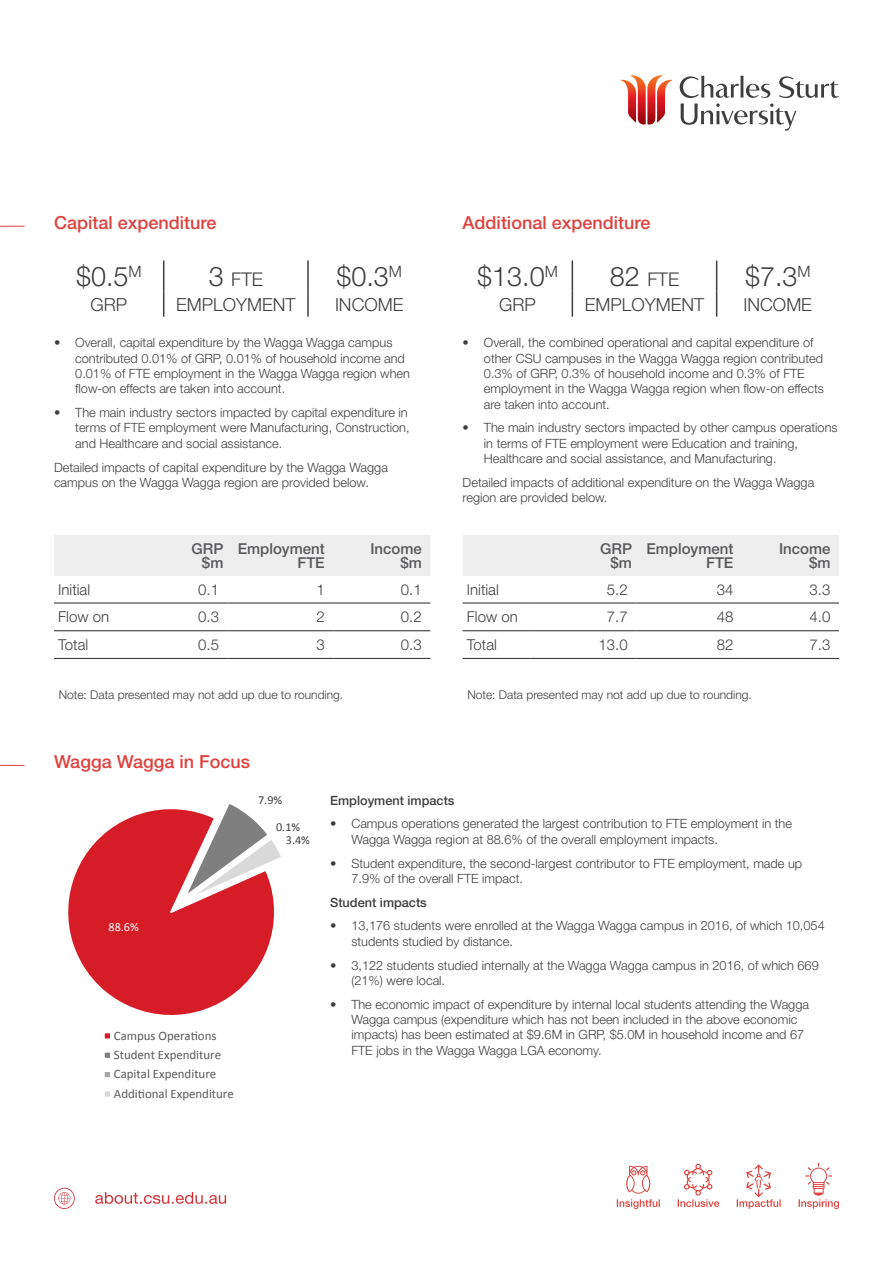
<style>
.page{position:relative;width:893px;height:1263px;background:#fff}
.page>*{position:absolute;margin:0;border:0;box-sizing:border-box;transform-origin:0 0}
.table_text{font:300 27px "Helvetica Neue LT Std";color:#3e3e3f}
.table_text-2{font:300 18.9px "Helvetica Neue LT Std";color:#3e3e3f}
.Blue_sub_heading{font:500 18px "Helvetica Neue LT Std";color:#de423e}
.table_text-3{font:300 18px "Helvetica Neue LT Std";color:#3e3e3f}
.Standard_body_text{font:300 15px "Helvetica Neue LT Std";color:#3e3e3f}
.Table_Header_2013{font:500 15px/13.5px "Helvetica Neue LT Std";color:#57585a;text-align:right}
.t1{font:12.9px/19.4px "Calibri";letter-spacing:-.005em;color:#595959}
.Standard_body_text-2{font:300 12.75px/15.3px "Helvetica Neue LT Std";color:#3e3e3f}
.Black_bullets{font:500 12.75px "Helvetica Neue LT Std";color:#3e3e3f}
.t2{font:12.15px/26.4px "Calibri";color:#404040}
.t3{font:12.15px "Calibri";color:#fff}
.Notes_and_Captions{font:300 12px "Helvetica Neue LT Std";color:#3e3e3f}
.s1{font-size:27px}
</style>
<div class="page">
<svg style="left:617px;top:1166px;width:43px;height:43px"></svg>
<svg style="left:678px;top:1164px;width:41px;height:43px"></svg>
<svg style="left:737px;top:1164px;width:44px;height:45px"></svg>
<svg style="left:799px;top:1163px;width:40px;height:46px"></svg>
<svg style="left:680px;top:76px;width:159px;height:55px"></svg>
<svg style="left:621px;top:75px;width:51px;height:50px"></svg>
<svg style="left:54px;top:1188px;width:21px;height:21px"></svg>
<svg style="left:95px;top:1192px;width:131px;height:12px"></svg>
<svg style="left:68px;top:809px;width:206px;height:206px;fill:#d61c26"></svg>
<svg style="left:184px;top:804px;width:97px;height:97px"></svg>
<svg style="left:104px;top:1033px;width:6px;height:6px"></svg>
<svg style="left:104px;top:1052px;width:6px;height:6px"></svg>
<svg style="left:104px;top:1072px;width:6px;height:6px"></svg>
<svg style="left:105px;top:1091px;width:5px;height:6px"></svg>
<svg style="left:463px;top:535px;width:376px;height:123px"></svg>
<hr style="left:463px;top:602px;width:68px;height:2px;background:#3e3e3f">
<hr style="left:531px;top:602px;width:105px;height:2px;background:#3e3e3f">
<hr style="left:636px;top:602px;width:106px;height:2px;background:#3e3e3f">
<hr style="left:742px;top:602px;width:97px;height:2px;background:#3e3e3f">
<hr style="left:463px;top:630px;width:68px;height:1px;background:#3e3e3f">
<hr style="left:531px;top:630px;width:105px;height:1px;background:#3e3e3f">
<hr style="left:636px;top:630px;width:106px;height:1px;background:#3e3e3f">
<hr style="left:742px;top:630px;width:97px;height:1px;background:#3e3e3f">
<hr style="left:463px;top:658px;width:68px;height:1px;background:#3e3e3f">
<hr style="left:531px;top:658px;width:105px;height:1px;background:#3e3e3f">
<hr style="left:636px;top:658px;width:106px;height:1px;background:#3e3e3f">
<hr style="left:742px;top:658px;width:97px;height:1px;background:#3e3e3f">
<svg style="left:54px;top:535px;width:376px;height:123px"></svg>
<hr style="left:54px;top:602px;width:68px;height:2px;background:#3e3e3f">
<hr style="left:122px;top:602px;width:106px;height:2px;background:#3e3e3f">
<hr style="left:228px;top:602px;width:105px;height:2px;background:#3e3e3f">
<hr style="left:333px;top:602px;width:97px;height:2px;background:#3e3e3f">
<hr style="left:54px;top:630px;width:68px;height:1px;background:#3e3e3f">
<hr style="left:122px;top:630px;width:106px;height:1px;background:#3e3e3f">
<hr style="left:228px;top:630px;width:105px;height:1px;background:#3e3e3f">
<hr style="left:333px;top:630px;width:97px;height:1px;background:#3e3e3f">
<hr style="left:54px;top:658px;width:68px;height:1px;background:#3e3e3f">
<hr style="left:122px;top:658px;width:106px;height:1px;background:#3e3e3f">
<hr style="left:228px;top:658px;width:105px;height:1px;background:#3e3e3f">
<hr style="left:333px;top:658px;width:97px;height:1px;background:#3e3e3f">
<hr style="left:572px;top:260px;width:1px;height:32px;background:#3e3e3f">
<hr style="left:716px;top:260px;width:1px;height:32px;background:#3e3e3f">
<svg style="left:572px;top:292px;width:1px;height:25px"></svg>
<svg style="left:716px;top:292px;width:1px;height:25px"></svg>
<hr style="left:163px;top:260px;width:1px;height:32px;background:#3e3e3f">
<hr style="left:307px;top:260px;width:2px;height:32px;background:#3e3e3f">
<svg style="left:163px;top:292px;width:1px;height:25px"></svg>
<hr style="left:307px;top:292px;width:2px;height:25px;background:#3e3e3f">
<svg style="left:0;top:226px;width:24px;height:1px"></svg>
<svg style="left:0;top:765px;width:24px;height:1px"></svg>
<p class="Blue_sub_heading" style="left:54px;top:211px;width:164px">Capital expenditure</p>
<p class="Blue_sub_heading" style="left:463px;top:211px;width:189px">Additional expenditure</p>
<p class="table_text" style="left:76px;top:260px;width:67px">$0.5<sup>M</sup></p>
<p class="table_text-2" style="left:209px;top:267px;width:56px"><span class="s1">3</span> fte</p>
<p class="table_text" style="left:336px;top:260px;width:67px">$0.3<sup>M</sup></p>
<p class="table_text-3" style="left:91px;top:293px;width:38px">GRP</p>
<p class="table_text-3" style="left:176px;top:293px;width:121px">EMPLOYMENT</p>
<p class="table_text-3" style="left:335px;top:293px;width:70px">INCOME</p>
<p class="table_text" style="left:477px;top:260px;width:82px">$13.0<sup>M</sup></p>
<p class="table_text-2" style="left:610px;top:267px;width:71px"><span class="s1">82</span> fte</p>
<p class="table_text" style="left:745px;top:260px;width:67px">$7.3<sup>M</sup></p>
<p class="table_text-3" style="left:499px;top:293px;width:38px">GRP</p>
<p class="table_text-3" style="left:585px;top:293px;width:121px">EMPLOYMENT</p>
<p class="table_text-3" style="left:744px;top:293px;width:70px">INCOME</p>
<p class="Standard_body_text-2" style="left:75px;top:335px;width:336px;text-indent:-21px">• Overall, capital expenditure by the Wagga Wagga campus contributed 0.01% of GRP, 0.01% of household income and 0.01% of FTE employment in the Wagga Wagga region when flow-on effects are taken into account.</p>
<p class="Standard_body_text-2" style="left:75px;top:405px;width:336px;text-indent:-21px">• The main industry sectors impacted by capital expenditure in terms of FTE employment were Manufacturing, Construction, and Healthcare and social assistance.</p>
<p class="Standard_body_text-2" style="left:54px;top:459px;width:335px">Detailed impacts of capital expenditure by the Wagga Wagga campus on the Wagga Wagga region are provided below.</p>
<p class="Standard_body_text-2" style="left:484px;top:335px;width:342px;text-indent:-21px">• Overall, the combined operational and capital expenditure of other CSU campuses in the Wagga Wagga region contributed 0.3% of GRP, 0.3% of household income and 0.3% of FTE employment in the Wagga Wagga region when flow-on effects are taken into account.</p>
<p class="Standard_body_text-2" style="left:484px;top:420px;width:355px;text-indent:-21px">• The main industry sectors impacted by other campus operations in terms of FTE employment were Education and training,<br>Healthcare and social assistance, and Manufacturing.</p>
<p class="Standard_body_text-2" style="left:463px;top:474px;width:353px">Detailed impacts of additional expenditure on the Wagga Wagga region are provided below.</p>
<p class="Table_Header_2013" style="left:191px;top:542px;width:33px">GRP</p>
<p class="Table_Header_2013" style="left:202px;top:555px;width:23px">$m</p>
<p class="Table_Header_2013" style="left:238px;top:542px;width:88px">Employment<br>FTE</p>
<p class="Table_Header_2013" style="left:370px;top:542px;width:53px">Income $m</p>
<p class="Table_Header_2013" style="left:600px;top:542px;width:33px">GRP</p>
<p class="Table_Header_2013" style="left:611px;top:555px;width:23px">$m</p>
<p class="Table_Header_2013" style="left:646px;top:542px;width:88px">Employment<br>FTE</p>
<p class="Table_Header_2013" style="left:779px;top:542px;width:53px">Income $m</p>
<p class="Standard_body_text" style="left:58px;top:580px;width:33px">Initial</p>
<p class="Standard_body_text" style="left:198px;top:580px;width:22px">0.1</p>
<p class="Standard_body_text" style="left:316px;top:580px;width:10px">1</p>
<p class="Standard_body_text" style="left:401px;top:580px;width:22px">0.1</p>
<p class="Standard_body_text" style="left:58px;top:608px;width:52px">Flow on</p>
<p class="Standard_body_text" style="left:198px;top:608px;width:22px">0.3</p>
<p class="Standard_body_text" style="left:316px;top:608px;width:10px">2</p>
<p class="Standard_body_text" style="left:401px;top:608px;width:22px">0.2</p>
<p class="Standard_body_text" style="left:58px;top:635px;width:32px">Total</p>
<p class="Standard_body_text" style="left:198px;top:635px;width:22px">0.5</p>
<p class="Standard_body_text" style="left:316px;top:635px;width:10px">3</p>
<p class="Standard_body_text" style="left:401px;top:635px;width:22px">0.3</p>
<p class="Standard_body_text" style="left:467px;top:580px;width:33px">Initial</p>
<p class="Standard_body_text" style="left:607px;top:580px;width:22px">5.2</p>
<p class="Standard_body_text" style="left:717px;top:580px;width:18px">34</p>
<p class="Standard_body_text" style="left:810px;top:580px;width:22px">3.3</p>
<p class="Standard_body_text" style="left:467px;top:608px;width:52px">Flow on</p>
<p class="Standard_body_text" style="left:607px;top:608px;width:22px">7.7</p>
<p class="Standard_body_text" style="left:717px;top:608px;width:18px">48</p>
<p class="Standard_body_text" style="left:810px;top:608px;width:22px">4.0</p>
<p class="Standard_body_text" style="left:467px;top:635px;width:32px">Total</p>
<p class="Standard_body_text" style="left:599px;top:635px;width:31px">13.0</p>
<p class="Standard_body_text" style="left:717px;top:635px;width:18px">82</p>
<p class="Standard_body_text" style="left:810px;top:635px;width:22px">7.3</p>
<p class="Notes_and_Captions" style="left:59px;top:688px;width:286px">Note: Data presented may not add up due to rounding.</p>
<p class="Notes_and_Captions" style="left:467px;top:688px;width:286px">Note: Data presented may not add up due to rounding.</p>
<p class="Blue_sub_heading" style="left:54px;top:751px;width:198px">Wagga Wagga in Focus</p>
<p class="t2" style="left:276px;top:787px;width:26px;text-indent:-18px">7.9%<br>0.1%</p>
<p class="t2" style="left:286px;top:827px;width:26px">3.4%</p>
<p class="t3" style="left:109px;top:919px;width:32px">88.6%</p>
<p class="t1" style="left:114px;top:1025px;width:121px">Campus Operations<br>Student Expenditure<br>Capital Expenditure<br>Additional Expenditure</p>
<p class="Black_bullets" style="left:330px;top:792px;width:126px">Employment impacts</p>
<p class="Standard_body_text-2" style="left:351px;top:816px;width:442px;text-indent:-21px">• Campus operations generated the largest contribution to FTE employment in the<br>Wagga Wagga region at 88.6% of the overall employment impacts.</p>
<p class="Standard_body_text-2" style="left:351px;top:855px;width:452px;text-indent:-21px">• Student expenditure, the second-largest contributor to FTE employment, made up<br>7.9% of the overall FTE impact.</p>
<p class="Black_bullets" style="left:330px;top:894px;width:98px">Student impacts</p>
<p class="Standard_body_text-2" style="left:351px;top:918px;width:475px;text-indent:-21px">• 13,176 students were enrolled at the Wagga Wagga campus in 2016, of which 10,054 students studied by distance.</p>
<p class="Standard_body_text-2" style="left:351px;top:957px;width:469px;text-indent:-21px">• 3,122 students studied internally at the Wagga Wagga campus in 2016, of which 669 (21%) were local.</p>
<p class="Standard_body_text-2" style="left:351px;top:996px;width:459px;text-indent:-21px">• The economic impact of expenditure by internal local students attending the Wagga Wagga campus (expenditure which has not been included in the above economic impacts) has been estimated at $9.6M in GRP, $5.0M in household income and 67<br>FTE jobs in the Wagga Wagga LGA economy.</p>
</div>
